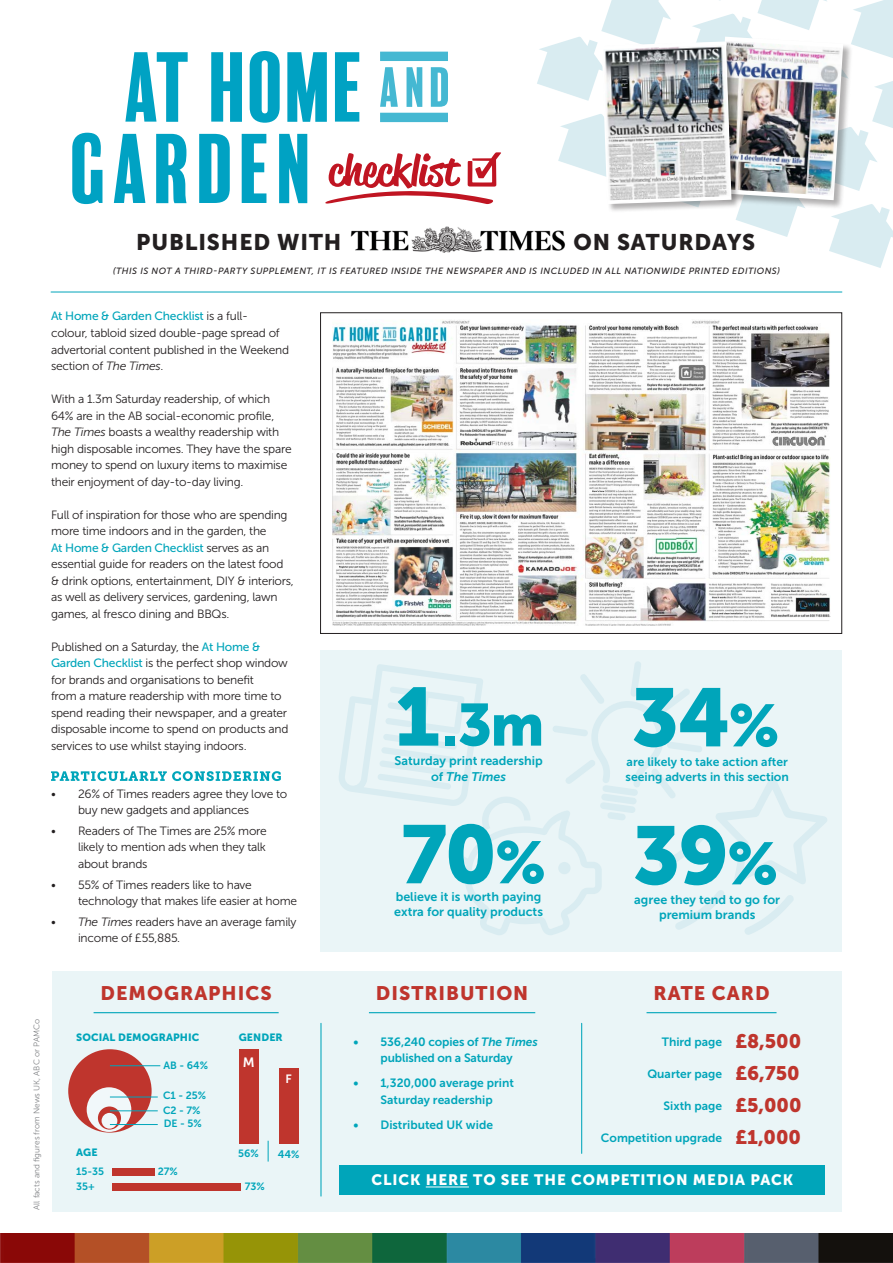
<style>
.page{position:relative;width:893px;height:1263px;background:#fff}
.page>*{position:absolute;margin:0;border:0;box-sizing:border-box;transform-origin:0 0}
.t1{font:81.75px "Museo Sans 900";color:#00a5ba}
.t2{font:59.1px "Museo Sans 900";color:#00a5ba}
.t3{font:22.5px "Museo Sans 900";letter-spacing:.04em;color:#231f20}
.t4{font:19.5px/32px "Museo Sans 900";letter-spacing:.05em;color:#bf352d;text-align:justify}
.t5{font:15px "Museo Sans 900";letter-spacing:.06em;color:#fff}
.t6{font:13.5px "Museo Sans 700";color:#fff}
.t7{font:12.45px/15.6px "Museo Sans 700";color:#00a5ba;text-align:center}
.t8{font:12.15px/15.6px "Museo Sans 700";color:#00a5ba}
.t9{font:12px/16.5px "Museo Sans 300";letter-spacing:-.02em;color:#231f20}
.t10{font:12px/16.5px "Museo Sans 700";color:#00a5ba;text-align:center}
.t11{font:12px "Museo Sans 500";letter-spacing:-.02em;color:#00a5ba}
.t12{font:12px "Museo Sans 700";color:#fff}
.t13{font:10.8px "Museo Sans 700";color:#00a5ba}
.t14{font:10.5px "Museo Sans 700";color:#00a5ba}
.t15{font:10.5px "Museo Sans 900";letter-spacing:.01em;color:#00a5ba}
.t16{font:italic 9px "Museo Sans 500";letter-spacing:.05em;color:#231f20}
.t17{font:8.25px "Museo Sans 300";color:#808285}
.s1{font-family:"Museo Sans 300";color:#231f20}
.s2{font-style:italic}
.s3{font-family:"Museo Sans 500";color:#00a5ba}
.s4{font-size:81.75px}
.s5{font-size:59.1px}
.s6{font-size:10.5px}
</style>
<div class="page">
<img style="left:0;top:1233px;width:893px;height:30px">
<div style="left:52px;top:971px;width:789px;height:240px;background:#eaf5f7"></div>
<hr style="left:581px;top:1023px;width:1px;height:130px;background:#00a5ba">
<hr style="left:320px;top:1023px;width:1px;height:173px;background:#00a5ba">
<hr style="left:646px;top:1012px;width:130px;height:1px;background:#00a5ba">
<hr style="left:369px;top:1012px;width:166px;height:1px;background:#00a5ba">
<hr style="left:94px;top:1012px;width:185px;height:1px;background:#00a5ba">
<div style="left:113px;top:1168px;width:42px;height:8px;background:#bf352d"></div>
<div style="left:113px;top:1183px;width:128px;height:8px;background:#bf352d"></div>
<div style="left:239px;top:1049px;width:20px;height:94px;background:#bf352d"></div>
<div style="left:279px;top:1068px;width:20px;height:75px;background:#bf352d"></div>
<svg style="left:268px;top:1141px;width:1px;height:20px"></svg>
<div style="left:68px;top:1049px;width:84px;height:83px;background:#bf352d;border-radius:50%"></div>
<div style="left:87px;top:1087px;width:44px;height:45px;background:#f1f8fa;border-radius:50%"></div>
<svg style="left:98px;top:1106px;width:23px;height:23px"></svg>
<div style="left:102px;top:1113px;width:15px;height:16px;background:#f1f8fa;border-radius:50%"></div>
<hr style="left:110px;top:1065px;width:50px;height:1px;background:#00a5ba">
<hr style="left:110px;top:1097px;width:48px;height:1px;background:#00a5ba">
<hr style="left:110px;top:1110px;width:48px;height:1px;background:#00a5ba">
<hr style="left:110px;top:1124px;width:48px;height:1px;background:#00a5ba">
<div style="left:340px;top:1165px;width:485px;height:29px;background:#00a5ba"></div>
<hr style="left:426px;top:1186px;width:43px;height:1px;background:#fff">
<div style="left:320px;top:651px;width:522px;height:301px;background:#eaf5f7"></div>
<svg style="left:339px;top:661px;width:488px;height:274px"></svg>
<hr style="left:51px;top:292px;width:791px;height:1px;background:#00a5ba">
<img style="left:332px;top:320px;width:498px;height:306px">
<div style="left:320px;top:313px;width:522px;height:321px;border:1px solid #231f20"></div>
<svg style="left:51px;top:771px;width:230px;height:10px"></svg>
<img style="left:537px;top:0;width:356px;height:268px">
<img style="left:350px;top:224px;width:216px;height:29px">
<svg style="left:325px;top:152px;width:176px;height:52px"></svg>
<svg style="left:72px;top:133px;width:235px;height:71px"></svg>
<svg style="left:125px;top:51px;width:234px;height:72px"></svg>
<svg style="left:380px;top:52px;width:68px;height:70px"></svg>
<h3 class="t3" style="left:136px;top:229px;width:207px">PUBLISHED WITH</h3>
<h3 class="t3" style="left:573px;top:229px;width:183px">ON SATURDAYS</h3>
<p class="t16" style="left:113px;top:266px;width:669px">(THIS IS NOT A THIRD-PARTY SUPPLEMENT, IT IS FEATURED INSIDE THE NEWSPAPER AND IS INCLUDED IN ALL NATIONWIDE PRINTED EDITIONS)</p>
<p class="t11" style="left:51px;top:310px;width:198px">At Home &amp; Garden Checklist <span class="s1">is a full-</span></p>
<p class="t9" style="left:51px;top:325px;width:240px">colour, tabloid sized double-page spread of advertorial content published in the Weekend section of <span class="s2">The Times</span>.</p>
<p class="t9" style="left:51px;top:391px;width:242px">With a 1.3m Saturday readership, of which 64% are in the AB social-economic profile, <span class="s2">The Times</span> boasts a wealthy readership with high disposable incomes. They have the spare money to spend on luxury items to maximise their enjoyment of day-to-day living.</p>
<p class="t9" style="left:51px;top:506px;width:238px">Full of inspiration for those who are spending more time indoors and in the garden, the</p>
<p class="t11" style="left:51px;top:541px;width:220px">At Home &amp; Garden Checklist <span class="s1">serves as an</span></p>
<p class="t9" style="left:51px;top:556px;width:244px">essential guide for readers on the latest food &amp; drink options, entertainment, DIY &amp; interiors, as well as delivery services, gardening, lawn games, al fresco dining and BBQs.</p>
<p class="t9" style="left:51px;top:638px;width:239px">Published on a Saturday, the <span class="s3">At Home &amp; Garden Checklist</span> is the perfect shop window for brands and organisations to benefit<br>from a mature readership with more time to spend reading their newspaper, and a greater disposable income to spend on products and services to use whilst staying indoors.</p>
<p class="t9" style="left:78px;top:785px;width:211px;text-indent:-27px">• 26% of Times readers agree they love to buy new gadgets and appliances</p>
<p class="t9" style="left:78px;top:822px;width:190px;text-align:justify;text-indent:-27px">• Readers of The Times are 25% more likely to mention ads when they talk about brands</p>
<p class="t9" style="left:78px;top:876px;width:221px;text-indent:-27px">• 55% of Times readers like to have technology that makes life easier at home</p>
<p class="t9" style="left:78px;top:913px;width:220px;text-indent:-27px"><span class="s2">• The Times</span> readers have an average family income of £55,885.</p>
<h2 class="t2" style="left:395px;top:691px;width:151px"><span class="s4">1</span>.3m</h2>
<p class="t7" style="left:394px;top:753px;width:150px">Saturday print readership of <span class="s2">The Times</span></p>
<h1 class="t1" style="left:401px;top:808px;width:146px">70<span class="s5">%</span></h1>
<p class="t7" style="left:394px;top:888px;width:150px;text-align:left">believe it is worth paying extra for quality products</p>
<h1 class="t1" style="left:631px;top:671px;width:149px">34<span class="s5">%</span></h1>
<p class="t8" style="left:626px;top:753px;width:165px">are likely to take action after seeing adverts in this section</p>
<h1 class="t1" style="left:633px;top:809px;width:147px">39<span class="s5">%</span></h1>
<p class="t7" style="left:634px;top:892px;width:147px">agree they tend to go for premium brands</p>
<p class="t17" style="left:32px;top:1210px;width:192px;rotate:-90deg">All facts and figures from News UK, ABC or PAMCo</p>
<h3 class="t4" style="left:101px;top:977px;width:173px">DEMOGRAPHICS</h3>
<h3 class="t4" style="left:376px;top:977px;width:154px">DISTRIBUTION</h3>
<p class="t15" style="left:76px;top:1031px;width:125px">SOCIAL DEMOGRAPHIC</p>
<p class="t15" style="left:239px;top:1031px;width:46px">GENDER</p>
<p class="t14" style="left:164px;top:1060px;width:46px">AB - 64%</p>
<p class="t14" style="left:163px;top:1089px;width:45px">C1 - 25%</p>
<p class="t14" style="left:164px;top:1118px;width:39px">DE - 5%</p>
<p class="t14" style="left:163px;top:1104px;width:39px">C2 - 7%</p>
<p class="t6" style="left:243px;top:1055px;width:13px">M</p>
<p class="t12" style="left:286px;top:1072px;width:8px">F</p>
<p class="t10" style="left:353px;top:1033px;width:186px">• 536,240 copies of <span class="s2">The Times </span>published on a Saturday</p>
<p class="t10" style="left:353px;top:1075px;width:162px">• 1,320,000 average print<br>Saturday readership</p>
<p class="t10" style="left:353px;top:1116px;width:141px">• Distributed UK wide</p>
<h3 class="t4" style="left:653px;top:977px;width:118px">RATE CARD</h3>
<p class="t10" style="left:662px;top:1033px;width:62px">Third page</p>
<p class="t10" style="left:647px;top:1065px;width:76px">Quarter page</p>
<p class="t10" style="left:664px;top:1097px;width:60px">Sixth page</p>
<p class="t10" style="left:601px;top:1129px;width:123px">Competition upgrade</p>
<h3 class="t4" style="left:735px;top:1025px;width:68px">£8,500 £6,750 £5,000 £1,000</h3>
<p class="t15" style="left:76px;top:1146px;width:23px">AGE</p>
<p class="t14" style="left:76px;top:1165px;width:30px">15-35</p>
<p class="t14" style="left:158px;top:1165px;width:22px">27%</p>
<p class="t14" style="left:76px;top:1180px;width:20px">35+</p>
<p class="t14" style="left:245px;top:1180px;width:22px">73%</p>
<p class="t14" style="left:238px;top:1148px;width:22px">56%</p>
<p class="t13" style="left:278px;top:1148px;width:23px">44<span class="s6">%</span></p>
<p class="t5" style="left:371px;top:1172px;width:423px">CLICK HERE TO SEE THE COMPETITION MEDIA PACK</p>
</div>
